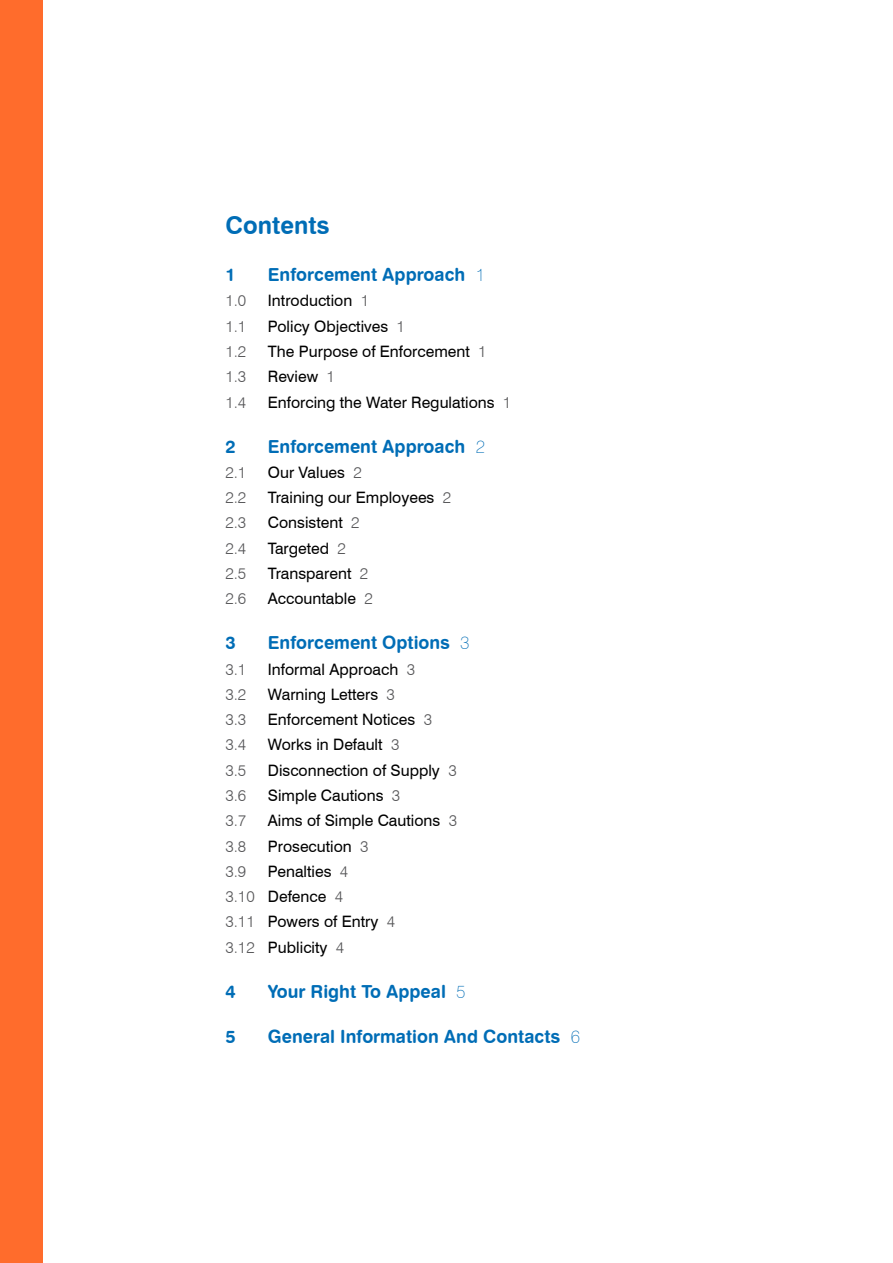
<style>
.page{position:relative;width:893px;height:1263px;background:#fff}
.page>*{position:absolute;margin:0;border:0;box-sizing:border-box;transform-origin:0 0}
.t1{font:24px "Swiss 721 BT Bold Rounded";color:#006db6}
.t2{font:18px "Swiss 721 BT Bold Rounded";color:#006db6}
.t3{font:15.75px/25.3px "Swiss 721 BT";color:#000}
.t4{font:300 15.75px "Swiss 721 BT";color:#58585a}
.s1{font-family:"Swiss 721 BT";font-weight:100}
.s2{font-weight:300;color:#58585a}
</style>
<div class="page">
<div style="left:0;top:0;width:43px;height:1263px;background:#ff6c2c"></div>
<h1 class="t1" style="left:225px;top:211px;width:106px">Contents</h1>
<p class="t2" style="left:225px;top:263px;width:12px">1</p>
<p class="t2" style="left:268px;top:263px;width:219px">Enforcement Approach <span class="s1">1</span></p>
<p class="t4" style="left:225px;top:291px;width:22px">1.0</p>
<p class="t3" style="left:268px;top:288px;width:103px">Introduction <span class="s2">1</span></p>
<p class="t4" style="left:225px;top:317px;width:22px">1.1</p>
<p class="t3" style="left:268px;top:313px;width:139px">Policy Objectives <span class="s2">1</span></p>
<p class="t4" style="left:225px;top:342px;width:22px">1.2</p>
<p class="t3" style="left:268px;top:339px;width:220px">The Purpose of Enforcement <span class="s2">1</span></p>
<p class="t4" style="left:225px;top:367px;width:22px">1.3</p>
<p class="t3" style="left:268px;top:364px;width:68px">Review <span class="s2">1</span></p>
<p class="t4" style="left:225px;top:392px;width:22px">1.4</p>
<p class="t3" style="left:268px;top:389px;width:245px">Enforcing the Water Regulations <span class="s2">1</span></p>
<p class="t2" style="left:225px;top:435px;width:12px">2</p>
<p class="t2" style="left:268px;top:435px;width:219px">Enforcement Approach <span class="s1">2</span></p>
<p class="t4" style="left:225px;top:463px;width:22px">2.1</p>
<p class="t3" style="left:268px;top:459px;width:95px">Our Values <span class="s2">2</span></p>
<p class="t4" style="left:225px;top:488px;width:22px">2.2</p>
<p class="t3" style="left:268px;top:485px;width:185px">Training our Employees <span class="s2">2</span></p>
<p class="t4" style="left:225px;top:513px;width:22px">2.3</p>
<p class="t3" style="left:268px;top:510px;width:93px">Consistent <span class="s2">2</span></p>
<p class="t4" style="left:225px;top:539px;width:22px">2.4</p>
<p class="t3" style="left:268px;top:535px;width:80px">Targeted <span class="s2">2</span></p>
<p class="t4" style="left:225px;top:564px;width:22px">2.5</p>
<p class="t3" style="left:268px;top:561px;width:102px">Transparent <span class="s2">2</span></p>
<p class="t4" style="left:225px;top:589px;width:22px">2.6</p>
<p class="t3" style="left:268px;top:586px;width:106px">Accountable <span class="s2">2</span></p>
<p class="t2" style="left:225px;top:631px;width:12px">3</p>
<p class="t2" style="left:268px;top:631px;width:203px">Enforcement Options <span class="s1">3</span></p>
<p class="t4" style="left:225px;top:659px;width:22px">3.1</p>
<p class="t3" style="left:268px;top:656px;width:149px">Informal Approach <span class="s2">3</span></p>
<p class="t4" style="left:225px;top:685px;width:22px">3.2</p>
<p class="t3" style="left:268px;top:681px;width:129px">Warning Letters <span class="s2">3</span></p>
<p class="t4" style="left:225px;top:710px;width:22px">3.3</p>
<p class="t3" style="left:268px;top:707px;width:166px">Enforcement Notices <span class="s2">3</span></p>
<p class="t4" style="left:225px;top:735px;width:22px">3.4</p>
<p class="t3" style="left:268px;top:732px;width:133px">Works in Default <span class="s2">3</span></p>
<p class="t4" style="left:225px;top:760px;width:22px">3.5</p>
<p class="t3" style="left:268px;top:757px;width:190px">Disconnection of Supply <span class="s2">3</span></p>
<p class="t4" style="left:225px;top:786px;width:22px">3.6</p>
<p class="t3" style="left:268px;top:782px;width:134px">Simple Cautions <span class="s2">3</span></p>
<p class="t4" style="left:225px;top:811px;width:22px">3.7</p>
<p class="t3" style="left:268px;top:808px;width:191px">Aims of Simple Cautions <span class="s2">3</span></p>
<p class="t4" style="left:225px;top:836px;width:22px">3.8</p>
<p class="t3" style="left:268px;top:833px;width:102px">Prosecution <span class="s2">3</span></p>
<p class="t4" style="left:225px;top:862px;width:22px">3.9</p>
<p class="t3" style="left:225px;top:858px;width:171px;text-indent:43px">Penalties <span class="s2">4<br>3.10</span> Defence <span class="s2">4<br>3.11</span> Powers of Entry <span class="s2">4<br>3.12</span> Publicity <span class="s2">4</span></p>
<p class="t2" style="left:225px;top:980px;width:12px">4</p>
<p class="t2" style="left:268px;top:980px;width:199px">Your Right To Appeal <span class="s1">5</span></p>
<p class="t2" style="left:225px;top:1025px;width:12px">5</p>
<p class="t2" style="left:268px;top:1025px;width:314px">General Information And Contacts <span class="s1">6</span></p>
</div>
